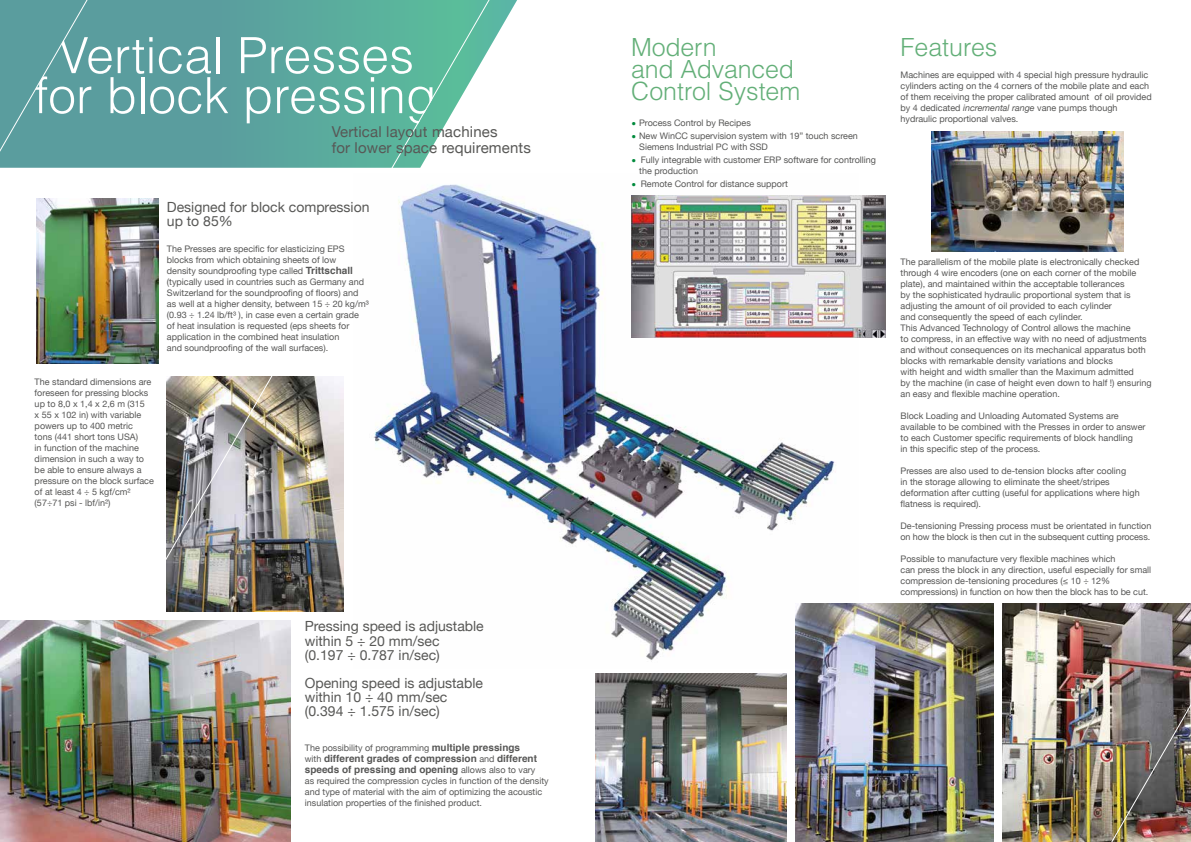
<style>
.page{position:relative;width:1191px;height:842px;background:#fff}
.page>*{position:absolute;margin:0;border:0;box-sizing:border-box;transform-origin:0 0}
.t1{font:300 50px/40px "Helvetica";color:#fff;text-align:center}
.t2{font:300 25px/22px "Helvetica";color:#63af78}
.t3{font:15px/16px "Helvetica Neue";letter-spacing:.01em;color:#585856}
.t4{font:14px/14px "Helvetica Neue";color:#585856}
.t5{font:700 10px/11px "Helvetica";color:#575756}
.t6{font:9px/11px "Helvetica Neue";color:#575756}
.s1{font-family:"Helvetica";font-weight:700;font-size:10px}
.s2{font-family:"Helvetica Neue";font-weight:400;font-size:9px}
.s3{font-size:15px;color:#008a3c}
.s4{font-style:italic}
</style>
<div class="page">
<img style="left:505px;top:195px;width:353px;height:465px">
<img style="left:1002px;top:603px;width:28px;height:239px">
<img style="left:631px;top:196px;width:254px;height:142px">
<img style="left:931px;top:131px;width:192px;height:121px">
<img style="left:1030px;top:198px;width:161px;height:644px">
<img style="left:0;top:620px;width:290px;height:222px">
<img style="left:595px;top:673px;width:191px;height:169px">
<img style="left:0;top:0;width:132px;height:364px">
<img style="left:132px;top:0;width:373px;height:612px">
<img style="left:795px;top:603px;width:198px;height:239px">
<h1 class="t1" style="left:34px;top:34px;width:403px">Vertical Presses for block pressing</h1>
<h3 class="t3" style="left:332px;top:125px;width:201px">Vertical layout machines<br>for lower space requirements</h3>
<h3 class="t4" style="left:167px;top:201px;width:204px">Designed for block compression up to 85%</h3>
<p class="t6" style="left:35px;top:376px;width:121px">The standard dimensions are foreseen for pressing blocks up to 8,0 x 1,4 x 2,6 m (315<br>x 55 x 102 in) with variable powers up to 400 metric<br>tons (441 short tons USA)<br>in function of the machine dimension in such a way to be able to ensure always a pressure on the block surface of at least 4 ÷ 5 kgf/cm² (57÷71 psi - lbf/in²)</p>
<p class="t6" style="left:167px;top:244px;width:203px">The Presses are specific for elasticizing EPS blocks from which obtaining sheets of low<br>density soundproofing type called <span class="s1">Trittschall </span>(typically used in countries such as Germany and Switzerland for the soundproofing of floors) and as well at a higher density, between 15 ÷ 20 kg/m³ (0.93 ÷ 1.24 lb/ft³ ), in case even a certain grade of heat insulation is requested (eps sheets for application in the combined heat insulation<br>and soundproofing of the wall surfaces).</p>
<h3 class="t4" style="left:305px;top:620px;width:180px;line-height:14.5px">Pressing speed is adjustable within 5 ÷ 20 mm/sec<br>(0.197 ÷ 0.787 in/sec)</h3>
<h3 class="t4" style="left:305px;top:677px;width:180px">Opening speed is adjustable within 10 ÷ 40 mm/sec (0.394 ÷ 1.575 in/sec)</h3>
<p class="t6" style="left:305px;top:743px;width:217px">The possibility of programming <span class="s1">multiple pressings</span></p>
<p class="t5" style="left:305px;top:753px;width:234px"><span class="s2">with</span> different grades of compression <span class="s2">and</span> different speeds of pressing and opening <span class="s2">allows also to vary</span></p>
<p class="t6" style="left:305px;top:776px;width:245px">as required the compression cycles in function of the density and type of material with the aim of optimizing the acoustic insulation properties of the finished product.</p>
<h2 class="t2" style="left:631px;top:36px;width:171px">Modern<br>and Advanced<br>Control System</h2>
<p class="t6" style="left:631px;top:118px;width:121px"><span class="s3">•</span> Process Control by Recipes</p>
<p class="t6" style="left:639px;top:131px;width:220px;text-indent:-8px"><span class="s3">•</span> New WinCC supervision system with 19” touch screen<br>Siemens Industrial PC with SSD</p>
<p class="t6" style="left:639px;top:155px;width:238px;text-indent:-8px"><span class="s3">•</span> Fully integrable with customer ERP software for controlling the production</p>
<p class="t6" style="left:631px;top:179px;width:158px"><span class="s3">•</span> Remote Control for distance support</p>
<h2 class="t2" style="left:900px;top:36px;width:98px">Features</h2>
<p class="t6" style="left:900px;top:70px;width:253px">Machines are equipped with 4 special high pressure hydraulic cylinders acting on the 4 corners of the mobile plate and each of them receiving the proper calibrated amount of oil provided by 4 dedicated <span class="s4">incremental range</span> vane pumps though hydraulic proportional valves.</p>
<p class="t6" style="left:900px;top:257px;width:252px">The parallelism of the mobile plate is electronically checked through 4 wire encoders (one on each corner of the mobile plate), and maintained within the acceptable tollerances<br>by the sophisticated hydraulic proportional system that is adjusting the amount of oil provided to each cylinder<br>and consequently the speed of each cylinder.<br>This Advanced Technology of Control allows the machine<br>to compress, in an effective way with no need of adjustments and without consequences on its mechanical apparatus both blocks with remarkable density variations and blocks<br>with height and width smaller than the Maximum admitted<br>by the machine (in case of height even down to half !) ensuring an easy and flexible machine operation.</p>
<p class="t6" style="left:900px;top:411px;width:246px">Block Loading and Unloading Automated Systems are available to be combined with the Presses in order to answer to each Customer specific requirements of block handling<br>in this specific step of the process.</p>
<p class="t6" style="left:900px;top:466px;width:241px">Presses are also used to de-tension blocks after cooling<br>in the storage allowing to eliminate the sheet/stripes deformation after cutting (useful for applications where high flatness is required).</p>
<p class="t6" style="left:900px;top:521px;width:252px">De-tensioning Pressing process must be orientated in function on how the block is then cut in the subsequent cutting process.</p>
<p class="t6" style="left:900px;top:554px;width:252px">Possible to manufacture very flexible machines which<br>can press the block in any direction, useful especially for small compression de-tensioning procedures (≤ 10 ÷ 12% compressions) in function on how then the block has to be cut.</p>
</div>
